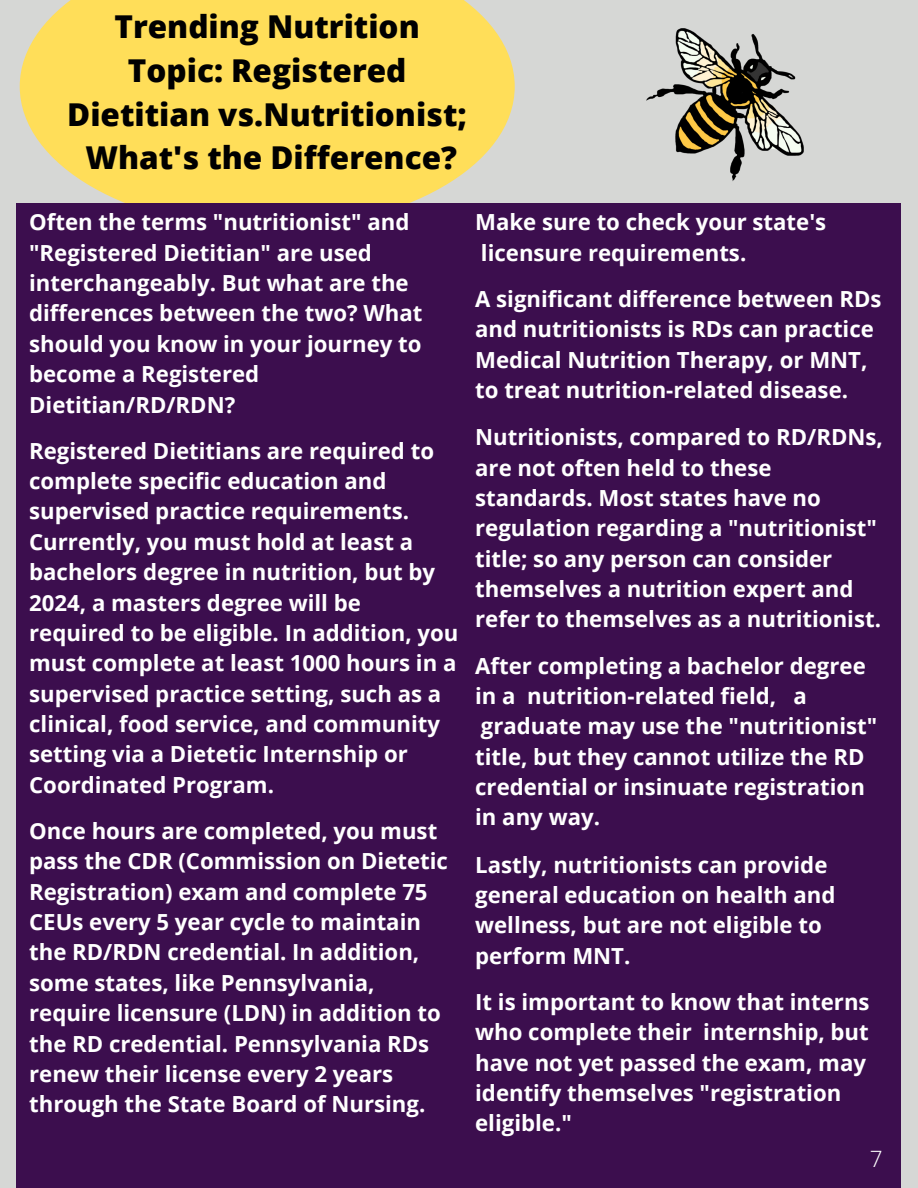
<style>
.page{position:relative;width:918px;height:1188px;background:#d6d7d5}
.page>*{position:absolute;margin:0;border:0;box-sizing:border-box;transform-origin:0 0}
.t1{font:800 31.5px/43.8px "Open Sans";color:#000;text-align:center}
.t2{font:300 22.5px "Open Sans";color:#fff}
.t3{font:700 22.2px/30.3px "Open Sans";color:#fff}
</style>
<div class="page">
<svg style="left:20px;top:0;width:495px;height:203px;background:#fadd65"></svg>
<div style="left:17px;top:203px;width:884px;height:985px;background:#3c0e4e"></div>
<img style="left:646px;top:28px;width:158px;height:153px">
<h1 class="t1" style="left:67px;top:4px;width:401px">Trending Nutrition<br>Topic: Registered<br>Dietitian vs.Nutritionist;<br>What's the Difference?</h1>
<p class="t3" style="left:29px;top:207px;width:395px">Often the terms "nutritionist" and "Registered Dietitian" are used interchangeably. But what are the differences between the two? What should you know in your journey to become a Registered<br>Dietitian/RD/RDN?</p>
<p class="t3" style="left:29px;top:435px;width:431px">Registered Dietitians are required to complete specific education and supervised practice requirements.<br>Currently, you must hold at least a bachelors degree in nutrition, but by 2024, a masters degree will be required to be eligible. In addition, you must complete at least 1000 hours in a supervised practice setting, such as a clinical, food service, and community setting via a Dietetic Internship or Coordinated Program.</p>
<p class="t3" style="left:29px;top:815px;width:420px">Once hours are completed, you must pass the CDR (Commission on Dietetic Registration) exam and complete 75<br>CEUs every 5 year cycle to maintain the RD/RDN credential. In addition, some states, like Pennsylvania, require licensure (LDN) in addition to the RD credential. Pennsylvania RDs renew their license every 2 years through the State Board of Nursing.</p>
<p class="t3" style="left:475px;top:207px;width:353px">Make sure to check your state's licensure requirements.</p>
<p class="t3" style="left:475px;top:283px;width:408px">A significant difference between RDs and nutritionists is RDs can practice Medical Nutrition Therapy, or MNT, to treat nutrition-related disease.</p>
<p class="t3" style="left:475px;top:421px;width:409px">Nutritionists, compared to RD/RDNs, are not often held to these standards. Most states have no regulation regarding a "nutritionist" title; so any person can consider themselves a nutrition expert and refer to themselves as a nutritionist.</p>
<p class="t3" style="left:475px;top:650px;width:404px">After completing a bachelor degree in a nutrition-related field, a graduate may use the "nutritionist" title, but they cannot utilize the RD credential or insinuate registration in any way.</p>
<p class="t3" style="left:475px;top:849px;width:362px">Lastly, nutritionists can provide general education on health and wellness, but are not eligible to perform MNT.</p>
<p class="t3" style="left:475px;top:986px;width:396px">It is important to know that interns who complete their internship, but have not yet passed the exam, may identify themselves "registration eligible."</p>
<p class="t2" style="left:870px;top:1143px;width:14px">7</p>
</div>
